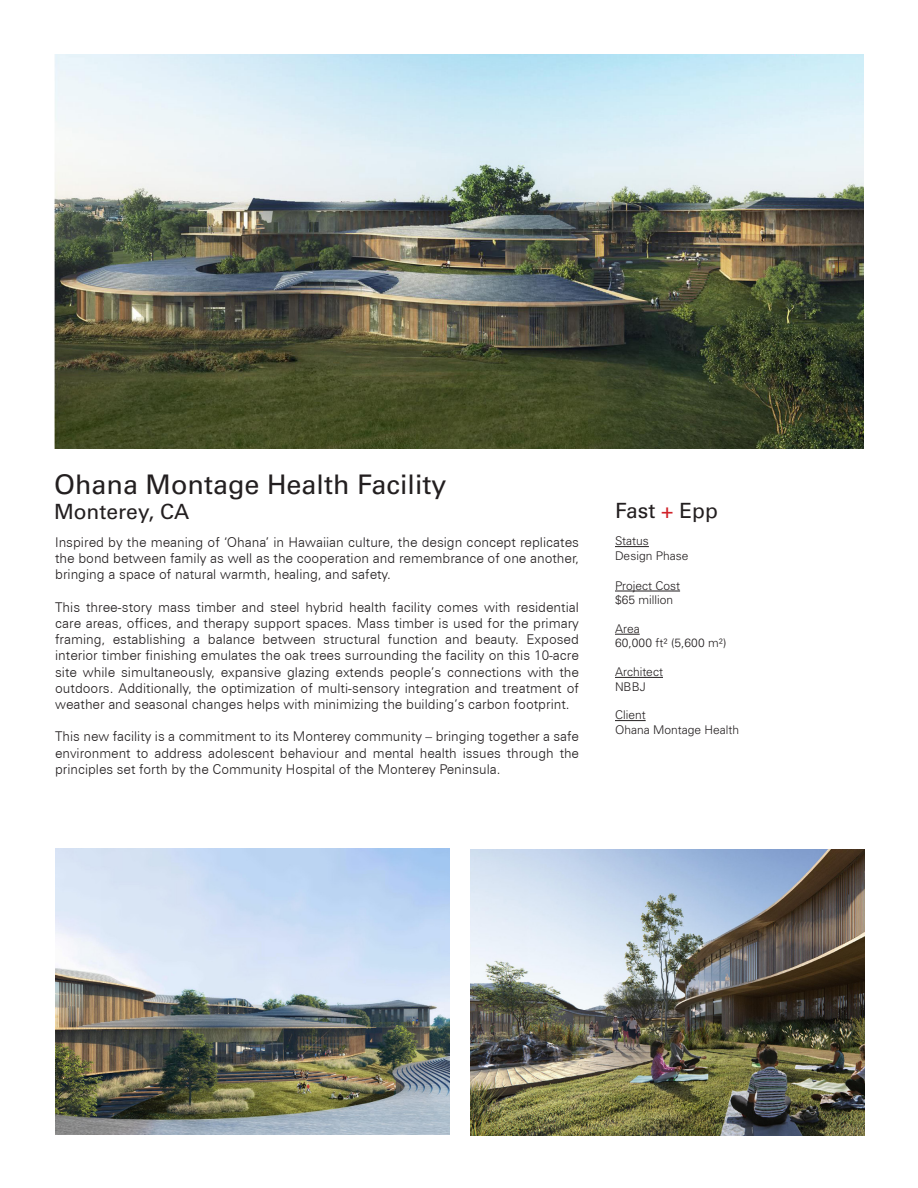
<style>
.page{position:relative;width:918px;height:1188px;background:#fff}
.page>*{position:absolute;margin:0;border:0;box-sizing:border-box;transform-origin:0 0}
.t1{font:27px "Univers LT Pro 55 Roman";color:#231f20}
.t2{font:21px "Univers LT Pro 55 Roman";color:#231f20}
.t3{font:300 13.5px/16.2px "Zurich BT";color:#231f20;text-align:justify}
.t4{font:300 12px "Univers LT Pro 45";color:#231f20}
.s1{color:#d1232a}
</style>
<div class="page">
<img style="left:54px;top:54px;width:810px;height:395px">
<hr style="left:615px;top:546px;width:34px;height:1px;background:#231f20">
<hr style="left:615px;top:591px;width:65px;height:1px;background:#231f20">
<svg style="left:615px;top:634px;width:25px;height:1px"></svg>
<hr style="left:615px;top:677px;width:48px;height:1px;background:#231f20">
<hr style="left:615px;top:720px;width:31px;height:1px;background:#231f20">
<img style="left:470px;top:849px;width:394px;height:286px">
<img style="left:55px;top:849px;width:394px;height:286px">
<p class="t1" style="left:54px;top:466px;width:394px">Ohana Montage Health Facility</p>
<p class="t2" style="left:54px;top:497px;width:137px">Monterey, CA</p>
<p class="t3" style="left:55px;top:534px;width:525px">Inspired by the meaning of ‘Ohana’ in Hawaiian culture, the design concept replicates the bond between family as well as the cooperation and remembrance of one another, bringing a space of natural warmth, healing, and safety.</p>
<p class="t3" style="left:55px;top:599px;width:525px">This three-story mass timber and steel hybrid health facility comes with residential care areas, offices, and therapy support spaces. Mass timber is used for the primary framing, establishing a balance between structural function and beauty. Exposed interior timber finishing emulates the oak trees surrounding the facility on this 10-acre site while simultaneously, expansive glazing extends people’s connections with the outdoors. Additionally, the optimization of multi-sensory integration and treatment of weather and seasonal changes helps with minimizing the building’s carbon footprint.</p>
<p class="t3" style="left:55px;top:728px;width:525px">This new facility is a commitment to its Monterey community – bringing together a safe environment to address adolescent behaviour and mental health issues through the principles set forth by the Community Hospital of the Monterey Peninsula.</p>
<p class="t2" style="left:615px;top:496px;width:104px">Fast <span class="s1">+</span> Epp</p>
<p class="t4" style="left:615px;top:533px;width:35px">Status</p>
<p class="t4" style="left:615px;top:548px;width:75px">Design Phase</p>
<p class="t4" style="left:615px;top:578px;width:67px">Project Cost</p>
<p class="t4" style="left:615px;top:592px;width:60px">$65 million</p>
<p class="t4" style="left:615px;top:621px;width:26px">Area</p>
<p class="t4" style="left:615px;top:635px;width:113px">60,000 ft² (5,600 m²)</p>
<p class="t4" style="left:615px;top:664px;width:49px">Architect</p>
<p class="t4" style="left:615px;top:678px;width:32px">NBBJ</p>
<p class="t4" style="left:615px;top:707px;width:32px">Client</p>
<p class="t4" style="left:615px;top:722px;width:126px">Ohana Montage Health</p>
</div>
